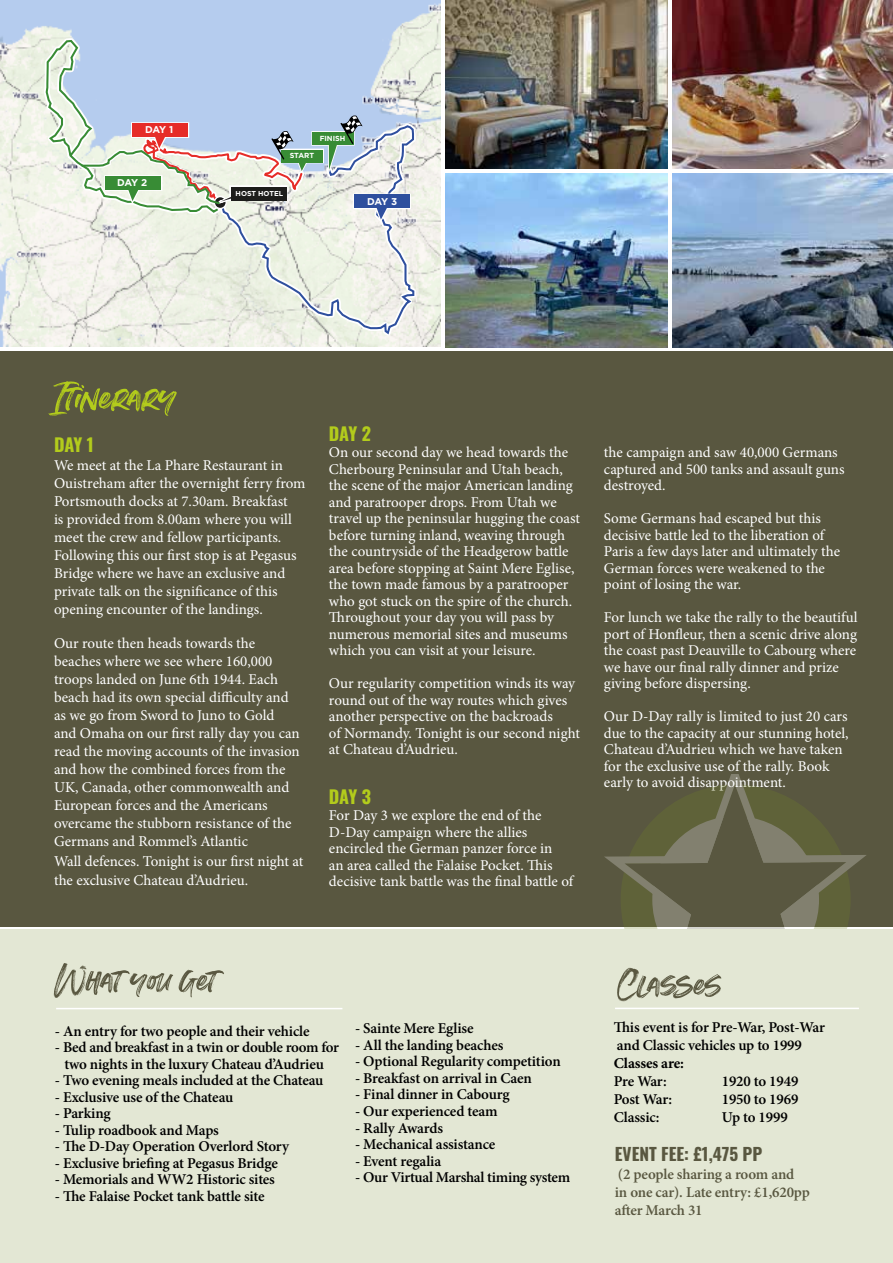
<style>
.page{position:relative;width:893px;height:1263px;background:#fff}
.page>*{position:absolute;margin:0;border:0;box-sizing:border-box;transform-origin:0 0}
.t1{font:55.5px "Summer Loving";color:#b3cc1c}
.t2{font:51.6px "Summer Loving";color:#595740}
.t3{font:700 18px "Oswald";letter-spacing:-.025em;color:#b3cc1c}
.t4{font:700 17.4px "Oswald";color:#595740}
.t5{font:15px/16.5px "Minion Pro";letter-spacing:-.005em;color:#fff}
.t6{font:600 15px/18px "Minion Pro";letter-spacing:-.01em;color:#000}
.t7{font:600 15px/18px "Minion Pro";letter-spacing:-.015em;color:#595740}
.t8{font:700 15px "Minion Pro";letter-spacing:-.01em;color:#000}
.t9{font:700 9.9px "Gotham";letter-spacing:-.08em;color:#fff}
.t10{font:700 7.35px "Gotham";color:#fff}
.t11{font:700 7.05px "Gotham";color:#fff}
</style>
<div class="page">
<div style="left:0;top:351px;width:893px;height:576px;background:#595740"></div>
<img style="left:445px;top:0;width:222px;height:169px">
<img style="left:445px;top:173px;width:222px;height:174px">
<img style="left:672px;top:0;width:221px;height:169px">
<img style="left:672px;top:173px;width:221px;height:174px">
<svg style="left:604px;top:774px;width:262px;height:155px"></svg>
<div style="left:0;top:929px;width:893px;height:334px;background:#e3e7d4"></div>
<hr style="left:615px;top:1008px;width:244px;height:1px;background:#fff">
<hr style="left:56px;top:1008px;width:286px;height:1px;background:#fff">
<img style="left:0;top:0;width:440px;height:346px">
<svg style="left:215px;top:120px;width:205px;height:222px;background:#edeee5"></svg>
<svg style="left:41px;top:35px;width:374px;height:301px;background:#d1d9dc"></svg>
<p class="t9" style="left:145px;top:123px;width:30px">DAY 1</p>
<p class="t9" style="left:117px;top:176px;width:32px">DAY 2</p>
<p class="t10" style="left:320px;top:133px;width:27px">FINISH</p>
<p class="t10" style="left:290px;top:151px;width:26px">START</p>
<p class="t11" style="left:236px;top:189px;width:49px">HOST HOTEL</p>
<p class="t9" style="left:367px;top:195px;width:32px">DAY 3</p>
<h1 class="t1" style="left:52px;top:364px;width:125px">Itinerary</h1>
<p class="t3" style="left:54px;top:428px;width:41px">DAY 1</p>
<p class="t5" style="left:54px;top:456px;width:253px;line-height:18px">We meet at the La Phare Restaurant in Ouistreham after the overnight ferry from Portsmouth docks at 7.30am. Breakfast<br>is provided from 8.00am where you will meet the crew and fellow participants.<br>Following this our first stop is at Pegasus Bridge where we have an exclusive and private talk on the significance of this opening encounter of the landings.</p>
<p class="t5" style="left:54px;top:634px;width:247px;line-height:18px">Our route then heads towards the beaches where we see where 160,000 troops landed on June 6th 1944. Each beach had its own special difficulty and as we go from Sword to Juno to Gold and Omaha on our first rally day you can read the moving accounts of the invasion and how the combined forces from the UK, Canada, other commonwealth and European forces and the Americans overcame the stubborn resistance of the Germans and Rommel’s Atlantic</p>
<p class="t5" style="left:54px;top:851px;width:251px;line-height:19.5px">Wall defences. Tonight is our first night at the exclusive Chateau d’Audrieu.</p>
<p class="t3" style="left:329px;top:417px;width:44px">DAY 2</p>
<p class="t5" style="left:329px;top:444px;width:253px">On our second day we head towards the Cherbourg Peninsular and Utah beach, the scene of the major American landing and paratrooper drops. From Utah we travel up the peninsular hugging the coast before turning inland, weaving through the countryside of the Headgerow battle area before stopping at Saint Mere Eglise, the town made famous by a paratrooper who got stuck on the spire of the church.<br>Throughout your day you will pass by numerous memorial sites and museums which you can visit at your leisure.</p>
<p class="t5" style="left:329px;top:675px;width:253px">Our regularity competition winds its way round out of the way routes which gives another perspective on the backroads<br>of Normandy. Tonight is our second night at Chateau d’Audrieu.</p>
<p class="t3" style="left:329px;top:780px;width:44px">DAY 3</p>
<p class="t5" style="left:329px;top:807px;width:246px">For Day 3 we explore the end of the D-Day campaign where the allies encircled the German panzer force in<br>an area called the Falaise Pocket. This decisive tank battle was the final battle of</p>
<p class="t5" style="left:604px;top:444px;width:242px">the campaign and saw 40,000 Germans captured and 500 tanks and assault guns destroyed.</p>
<p class="t5" style="left:604px;top:510px;width:238px">Some Germans had escaped but this decisive battle led to the liberation of Paris a few days later and ultimately the German forces were weakened to the point of losing the war.</p>
<p class="t5" style="left:604px;top:609px;width:255px">For lunch we take the rally to the beautiful port of Honfleur, then a scenic drive along the coast past Deauville to Cabourg where we have our final rally dinner and prize giving before dispersing.</p>
<p class="t5" style="left:604px;top:708px;width:246px">Our D-Day rally is limited to just 20 cars due to the capacity at our stunning hotel, Chateau d’Audrieu which we have taken for the exclusive use of the rally. Book early to avoid disappointment.</p>
<h2 class="t2" style="left:54px;top:949px;width:163px">What you get</h2>
<p class="t6" style="left:55px;top:1022px;width:256px">- An entry for two people and their vehicle</p>
<p class="t6" style="left:55px;top:1039px;width:286px;line-height:16.5px;text-align:center">- Bed and breakfast in a twin or double room for two nights in the luxury Chateau d’Audrieu</p>
<p class="t6" style="left:55px;top:1071px;width:270px">- Two evening meals included at the Chateau</p>
<p class="t6" style="left:55px;top:1088px;width:180px">- Exclusive use of the Chateau</p>
<p class="t6" style="left:55px;top:1104px;width:57px">- Parking</p>
<p class="t6" style="left:55px;top:1121px;width:166px">- Tulip roadbook and Maps</p>
<p class="t6" style="left:55px;top:1137px;width:236px">- The D-Day Operation Overlord Story</p>
<p class="t6" style="left:55px;top:1154px;width:225px">- Exclusive briefing at Pegasus Bridge</p>
<p class="t6" style="left:55px;top:1170px;width:222px">- Memorials and WW2 Historic sites</p>
<p class="t6" style="left:55px;top:1187px;width:211px">- The Falaise Pocket tank battle site</p>
<p class="t6" style="left:355px;top:1019px;width:120px">- Sainte Mere Eglise</p>
<p class="t6" style="left:355px;top:1036px;width:150px">- All the landing beaches</p>
<p class="t6" style="left:355px;top:1052px;width:207px">- Optional Regularity competition</p>
<p class="t6" style="left:355px;top:1069px;width:178px">- Breakfast on arrival in Caen</p>
<p class="t6" style="left:355px;top:1085px;width:156px">- Final dinner in Cabourg</p>
<p class="t6" style="left:355px;top:1102px;width:144px">- Our experienced team</p>
<p class="t6" style="left:355px;top:1118px;width:89px">- Rally Awards</p>
<p class="t6" style="left:355px;top:1135px;width:142px">- Mechanical assistance</p>
<p class="t6" style="left:355px;top:1151px;width:88px">- Event regalia</p>
<p class="t6" style="left:355px;top:1168px;width:217px">- Our Virtual Marshal timing system</p>
<h2 class="t2" style="left:618px;top:953px;width:104px">Classes</h2>
<p class="t6" style="left:614px;top:1017px;width:213px">This event is for Pre-War, Post-War and Classic vehicles up to 1999</p>
<p class="t8" style="left:614px;top:1052px;width:72px">Classes are:</p>
<p class="t6" style="left:614px;top:1071px;width:55px">Pre War:</p>
<p class="t6" style="left:722px;top:1071px;width:78px">1920 to 1949</p>
<p class="t6" style="left:614px;top:1089px;width:60px">Post War:</p>
<p class="t6" style="left:722px;top:1089px;width:78px">1950 to 1969</p>
<p class="t6" style="left:614px;top:1107px;width:47px">Classic:</p>
<p class="t6" style="left:722px;top:1107px;width:67px">Up to 1999</p>
<p class="t4" style="left:615px;top:1139px;width:149px">EVENT FEE: £1,475 PP</p>
<p class="t7" style="left:615px;top:1165px;width:196px">(2 people sharing a room and<br>in one car). Late entry: £1,620pp after March 31</p>
</div>
